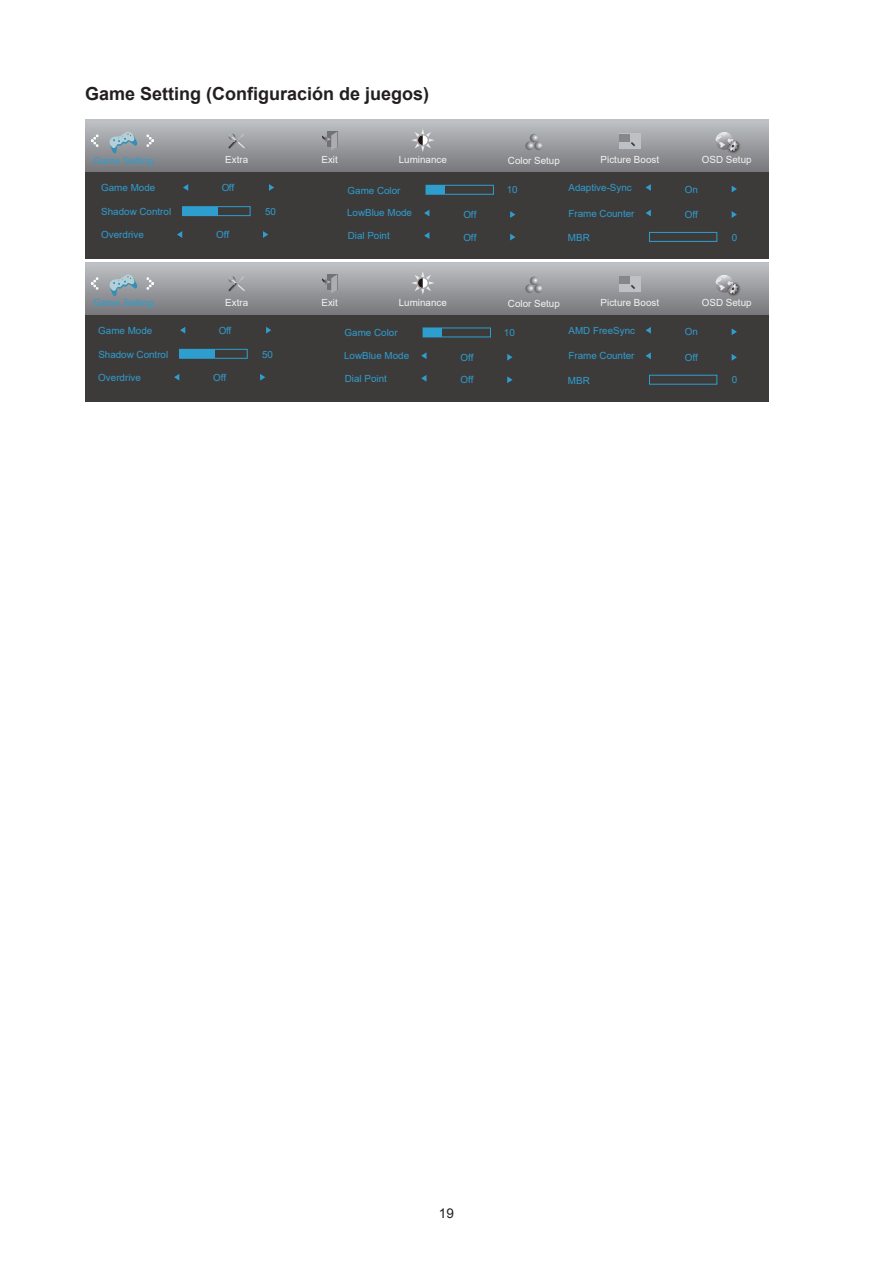
<style>
.page{position:relative;width:893px;height:1263px;background:#fff}
.page>*{position:absolute;margin:0;border:0;box-sizing:border-box;transform-origin:0 0}
.t1{font:700 18px "Arial";color:#231f20}
.t2{font:13.5px "Arial";color:#231f20}
.t3{font:9.9px "Arial";color:#2e9ecf}
.t4{font:9.9px "Arial";color:#f3f3f3}
</style>
<div class="page">
<svg style="left:85px;top:119px;width:684px;height:53px;background:#9a9ca0"></svg>
<div style="left:85px;top:172px;width:684px;height:87px;background:#3d3a3a"></div>
<svg style="left:91px;top:134px;width:8px;height:13px"></svg>
<svg style="left:146px;top:134px;width:8px;height:13px"></svg>
<div style="left:619px;top:134px;width:21px;height:15px;background:#bdc0c4"></div>
<div style="left:619px;top:134px;width:11px;height:7px;background:#85878a"></div>
<img style="left:725px;top:138px;width:18px;height:18px">
<svg style="left:716px;top:132px;width:22px;height:19px"></svg>
<svg style="left:322px;top:132px;width:15px;height:19px"></svg>
<svg style="left:228px;top:133px;width:18px;height:16px"></svg>
<svg style="left:411px;top:128px;width:24px;height:24px"></svg>
<svg style="left:183px;top:184px;width:5px;height:7px"></svg>
<svg style="left:269px;top:184px;width:5px;height:7px"></svg>
<svg style="left:177px;top:231px;width:5px;height:7px"></svg>
<svg style="left:263px;top:231px;width:5px;height:7px"></svg>
<svg style="left:424px;top:232px;width:5px;height:7px"></svg>
<svg style="left:510px;top:234px;width:5px;height:6px"></svg>
<svg style="left:424px;top:210px;width:5px;height:6px"></svg>
<svg style="left:510px;top:211px;width:5px;height:7px"></svg>
<svg style="left:525px;top:134px;width:18px;height:16px"></svg>
<div style="left:182px;top:206px;width:68px;height:10px;border:1px solid #2e9ecf"></div>
<div style="left:182px;top:207px;width:36px;height:9px;background:#2e9ecf"></div>
<div style="left:426px;top:185px;width:19px;height:9px;background:#2e9ecf"></div>
<div style="left:426px;top:185px;width:68px;height:10px;border:1px solid #2e9ecf"></div>
<svg style="left:646px;top:184px;width:5px;height:7px"></svg>
<svg style="left:732px;top:186px;width:5px;height:6px"></svg>
<svg style="left:646px;top:210px;width:5px;height:6px"></svg>
<svg style="left:732px;top:211px;width:5px;height:7px"></svg>
<svg style="left:109px;top:131px;width:28px;height:23px"></svg>
<div style="left:649px;top:232px;width:68px;height:10px;border:1px solid #2e9ecf"></div>
<svg style="left:85px;top:262px;width:684px;height:53px;background:#9a9b9f"></svg>
<div style="left:85px;top:315px;width:684px;height:87px;background:#3d3a3a"></div>
<svg style="left:91px;top:277px;width:8px;height:13px"></svg>
<svg style="left:146px;top:277px;width:8px;height:13px"></svg>
<div style="left:619px;top:276px;width:21px;height:16px;background:#bdc0c4"></div>
<div style="left:619px;top:276px;width:11px;height:8px;background:#85878a"></div>
<img style="left:725px;top:281px;width:18px;height:18px">
<svg style="left:716px;top:275px;width:22px;height:19px"></svg>
<svg style="left:322px;top:274px;width:15px;height:19px"></svg>
<svg style="left:228px;top:276px;width:18px;height:16px"></svg>
<svg style="left:411px;top:271px;width:24px;height:24px"></svg>
<svg style="left:525px;top:277px;width:18px;height:16px"></svg>
<svg style="left:646px;top:327px;width:5px;height:7px"></svg>
<svg style="left:732px;top:328px;width:5px;height:7px"></svg>
<svg style="left:646px;top:352px;width:5px;height:7px"></svg>
<svg style="left:732px;top:354px;width:5px;height:7px"></svg>
<svg style="left:109px;top:274px;width:28px;height:22px"></svg>
<div style="left:649px;top:375px;width:68px;height:9px;border:1px solid #2e9ecf"></div>
<svg style="left:180px;top:327px;width:5px;height:7px"></svg>
<svg style="left:266px;top:327px;width:5px;height:7px"></svg>
<svg style="left:174px;top:374px;width:5px;height:7px"></svg>
<svg style="left:260px;top:374px;width:5px;height:7px"></svg>
<svg style="left:421px;top:375px;width:5px;height:7px"></svg>
<svg style="left:507px;top:376px;width:5px;height:7px"></svg>
<svg style="left:421px;top:352px;width:5px;height:7px"></svg>
<svg style="left:507px;top:354px;width:5px;height:7px"></svg>
<div style="left:179px;top:349px;width:69px;height:10px;border:1px solid #2e9ecf"></div>
<div style="left:179px;top:349px;width:36px;height:9px;background:#2e9ecf"></div>
<div style="left:423px;top:328px;width:19px;height:9px;background:#2e9ecf"></div>
<div style="left:423px;top:328px;width:68px;height:9px;border:1px solid #2e9ecf"></div>
<h1 class="t1" style="left:85px;top:82px;width:346px">Game Setting (Configuración de juegos)</h1>
<p class="t4" style="left:225px;top:153px;width:24px">Extra</p>
<p class="t4" style="left:321px;top:153px;width:18px">Exit</p>
<p class="t4" style="left:399px;top:153px;width:50px">Luminance</p>
<p class="t4" style="left:601px;top:153px;width:60px">Picture Boost</p>
<p class="t4" style="left:702px;top:153px;width:51px">OSD Setup</p>
<p class="t3" style="left:94px;top:153px;width:62px">Game Setting</p>
<p class="t4" style="left:508px;top:154px;width:53px">Color Setup</p>
<p class="t3" style="left:101px;top:181px;width:56px">Game Mode</p>
<p class="t3" style="left:222px;top:181px;width:14px">Off</p>
<p class="t3" style="left:101px;top:228px;width:44px">Overdrive</p>
<p class="t3" style="left:216px;top:228px;width:15px">Off</p>
<p class="t3" style="left:463px;top:230px;width:15px">Off</p>
<p class="t3" style="left:348px;top:183px;width:55px">Game Color</p>
<p class="t3" style="left:507px;top:183px;width:12px">10</p>
<p class="t3" style="left:568px;top:181px;width:65px">Adaptive-Sync</p>
<p class="t3" style="left:685px;top:182px;width:15px">On</p>
<p class="t3" style="left:568px;top:206px;width:68px">Frame Counter</p>
<p class="t3" style="left:685px;top:208px;width:15px">Off</p>
<p class="t3" style="left:348px;top:229px;width:44px">Dial Point</p>
<p class="t3" style="left:568px;top:231px;width:23px">MBR</p>
<p class="t3" style="left:732px;top:230px;width:7px">0</p>
<p class="t3" style="left:265px;top:204px;width:12px">50</p>
<p class="t3" style="left:101px;top:205px;width:71px">Shadow Control</p>
<p class="t3" style="left:347px;top:206px;width:67px">LowBlue Mode</p>
<p class="t3" style="left:463px;top:208px;width:15px">Off</p>
<p class="t3" style="left:94px;top:296px;width:62px">Game Setting</p>
<p class="t4" style="left:225px;top:295px;width:24px">Extra</p>
<p class="t4" style="left:321px;top:295px;width:18px">Exit</p>
<p class="t4" style="left:399px;top:296px;width:50px">Luminance</p>
<p class="t4" style="left:508px;top:296px;width:53px">Color Setup</p>
<p class="t4" style="left:601px;top:295px;width:60px">Picture Boost</p>
<p class="t4" style="left:702px;top:295px;width:51px">OSD Setup</p>
<p class="t3" style="left:568px;top:323px;width:68px">AMD FreeSync</p>
<p class="t3" style="left:685px;top:325px;width:15px">On</p>
<p class="t3" style="left:568px;top:349px;width:68px">Frame Counter</p>
<p class="t3" style="left:685px;top:351px;width:15px">Off</p>
<p class="t3" style="left:568px;top:373px;width:23px">MBR</p>
<p class="t3" style="left:732px;top:373px;width:7px">0</p>
<p class="t3" style="left:98px;top:323px;width:56px">Game Mode</p>
<p class="t3" style="left:219px;top:323px;width:14px">Off</p>
<p class="t3" style="left:98px;top:370px;width:44px">Overdrive</p>
<p class="t3" style="left:213px;top:370px;width:15px">Off</p>
<p class="t3" style="left:460px;top:373px;width:15px">Off</p>
<p class="t3" style="left:345px;top:326px;width:55px">Game Color</p>
<p class="t3" style="left:504px;top:326px;width:12px">10</p>
<p class="t3" style="left:345px;top:372px;width:44px">Dial Point</p>
<p class="t3" style="left:262px;top:347px;width:12px">50</p>
<p class="t3" style="left:98px;top:347px;width:71px">Shadow Control</p>
<p class="t3" style="left:344px;top:349px;width:67px">LowBlue Mode</p>
<p class="t3" style="left:460px;top:350px;width:15px">Off</p>
<h2 class="t2" style="left:439px;top:1205px;width:17px">19</h2>
</div>
